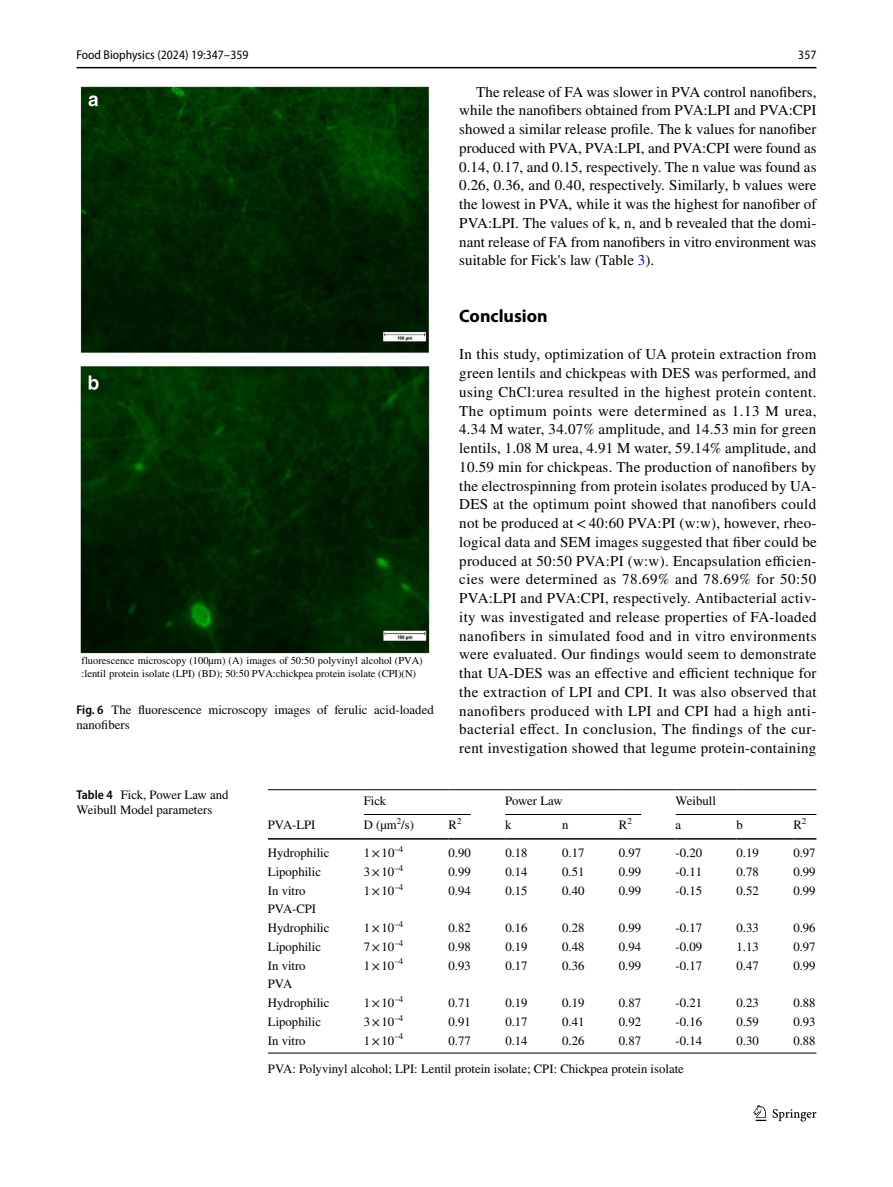
<style>
.page{position:relative;width:893px;height:1187px;background:#fff}
.page>*{position:absolute;margin:0;border:0;box-sizing:border-box;transform-origin:0 0}
.t1{font:700 18px "Myriad Pro";color:#000}
.t2{font:15px/18.8px "STIX";letter-spacing:.005em;color:#000;text-align:justify}
.t3{font:12.75px/15px "STIX";color:#000}
.t4{font:semi-condensed 12.75px "Myriad Pro";color:#000}
.t5{font:10.5px/12.6px "Times Roman 6";color:#000}
.s1{color:#00f}
.s2{font-family:"Myriad Pro";font-weight:600;font-stretch:semi-condensed}
</style>
<div class="page">
<hr style="left:77px;top:67px;width:739px;height:1px;background:#000">
<svg style="left:753px;top:1105px;width:13px;height:15px"></svg>
<svg style="left:773px;top:1109px;width:43px;height:12px"></svg>
<img style="left:81px;top:87px;width:348px;height:566px">
<hr style="left:268px;top:789px;width:96px;height:1px;background:#000">
<hr style="left:364px;top:789px;width:84px;height:1px;background:#000">
<hr style="left:448px;top:789px;width:57px;height:1px;background:#000">
<hr style="left:505px;top:789px;width:57px;height:1px;background:#000">
<hr style="left:562px;top:789px;width:57px;height:1px;background:#000">
<hr style="left:619px;top:789px;width:57px;height:1px;background:#000">
<hr style="left:676px;top:789px;width:61px;height:1px;background:#000">
<hr style="left:737px;top:789px;width:56px;height:1px;background:#000">
<svg style="left:793px;top:789px;width:23px;height:1px"></svg>
<hr style="left:268px;top:838px;width:96px;height:1px;background:#000">
<hr style="left:364px;top:838px;width:84px;height:1px;background:#000">
<hr style="left:448px;top:838px;width:57px;height:1px;background:#000">
<hr style="left:505px;top:838px;width:57px;height:1px;background:#000">
<hr style="left:562px;top:838px;width:57px;height:1px;background:#000">
<hr style="left:619px;top:838px;width:57px;height:1px;background:#000">
<hr style="left:676px;top:838px;width:61px;height:1px;background:#000">
<hr style="left:737px;top:838px;width:56px;height:1px;background:#000">
<svg style="left:793px;top:838px;width:23px;height:1px"></svg>
<hr style="left:268px;top:1052px;width:96px;height:1px;background:#000">
<hr style="left:364px;top:1052px;width:84px;height:1px;background:#000">
<hr style="left:448px;top:1052px;width:57px;height:1px;background:#000">
<hr style="left:505px;top:1052px;width:57px;height:1px;background:#000">
<hr style="left:562px;top:1052px;width:57px;height:1px;background:#000">
<hr style="left:619px;top:1052px;width:57px;height:1px;background:#000">
<hr style="left:676px;top:1052px;width:61px;height:1px;background:#000">
<hr style="left:737px;top:1052px;width:56px;height:1px;background:#000">
<svg style="left:793px;top:1052px;width:23px;height:1px"></svg>
<hr style="left:364px;top:814px;width:107px;height:1px;background:#000">
<hr style="left:505px;top:814px;width:136px;height:1px;background:#000">
<hr style="left:676px;top:814px;width:140px;height:1px;background:#000">
<p class="t4" style="left:77px;top:48px;width:173px">Food Biophysics (2024) 19:347–359</p>
<p class="t4" style="left:798px;top:48px;width:20px">357</p>
<p class="t2" style="left:459px;top:83px;width:359px;text-indent:17px">The release of FA was slower in PVA control nanofibers, while the nanofibers obtained from PVA:LPI and PVA:CPI showed a similar release profile. The k values for nanofiber produced with PVA, PVA:LPI, and PVA:CPI were found as 0.14, 0.17, and 0.15, respectively. The n value was found as 0.26, 0.36, and 0.40, respectively. Similarly, b values were the lowest in PVA, while it was the highest for nanofiber of PVA:LPI. The values of k, n, and b revealed that the domi&shy;nant release of FA from nanofibers in vitro environment was suitable for Fick's law (Table <span class="s1">3</span>).</p>
<p class="t5" style="left:82px;top:654px;width:343px">fluorescence microscopy (100µm) (A) images of 50:50 polyvinyl alcohol (PVA) :lentil protein isolate (LPI) (BD); 50:50 PVA:chickpea protein isolate (CPI)(N)</p>
<p class="t3" style="left:77px;top:703px;width:359px"><span class="s2">Fig. 6</span> The fluorescence microscopy images of ferulic acid-loaded nanofibers</p>
<p class="t1" style="left:459px;top:304px;width:90px">Conclusion</p>
<p class="t2" style="left:459px;top:346px;width:359px">In this study, optimization of UA protein extraction from green lentils and chickpeas with DES was performed, and using ChCl:urea resulted in the highest protein content.<br>The optimum points were determined as 1.13 M urea, 4.34 M water, 34.07% amplitude, and 14.53 min for green lentils, 1.08 M urea, 4.91 M water, 59.14% amplitude, and 10.59 min for chickpeas. The production of nanofibers by the electrospinning from protein isolates produced by UA-DES at the optimum point showed that nanofibers could not be produced at&lt;40:60 PVA:PI (w:w), however, rheo&shy;logical data and SEM images suggested that fiber could be produced at 50:50 PVA:PI (w:w). Encapsulation efficien&shy;cies were determined as 78.69% and 78.69% for 50:50<br>PVA:LPI and PVA:CPI, respectively. Antibacterial activ&shy;ity was investigated and release properties of FA-loaded nanofibers in simulated food and in vitro environments were evaluated. Our findings would seem to demonstrate that UA-DES was an effective and efficient technique for the extraction of LPI and CPI. It was also observed that nanofibers produced with LPI and CPI had a high anti&shy;bacterial effect. In conclusion, The findings of the cur&shy;rent investigation showed that legume protein-containing</p>
<p class="t3" style="left:77px;top:787px;width:153px"><span class="s2">Table 4</span> Fick, Power Law and<br>Weibull Model parameters</p>
<p class="t3" style="left:364px;top:793px;width:24px">Fick</p>
<p class="t3" style="left:505px;top:793px;width:59px">Power Law</p>
<p class="t3" style="left:676px;top:793px;width:42px">Weibull</p>
<p class="t3" style="left:268px;top:818px;width:49px">PVA-LPI</p>
<p class="t3" style="left:364px;top:818px;width:52px">D (µm<sup>2</sup>/s)</p>
<p class="t3" style="left:448px;top:818px;width:14px">R<sup>2</sup></p>
<p class="t3" style="left:505px;top:818px;width:8px">k</p>
<p class="t3" style="left:562px;top:818px;width:8px">n</p>
<p class="t3" style="left:619px;top:818px;width:14px">R<sup>2</sup></p>
<p class="t3" style="left:676px;top:818px;width:7px">a</p>
<p class="t3" style="left:737px;top:818px;width:8px">b</p>
<p class="t3" style="left:793px;top:818px;width:14px">R<sup>2</sup></p>
<p class="t3" style="left:268px;top:846px;width:63px">Hydrophilic</p>
<p class="t3" style="left:364px;top:846px;width:41px">1× -10<sup>–4</sup></p>
<p class="t3" style="left:449px;top:846px;width:24px">0.90</p>
<p class="t3" style="left:505px;top:846px;width:24px">0.18</p>
<p class="t3" style="left:562px;top:846px;width:24px">0.17</p>
<p class="t3" style="left:619px;top:846px;width:24px">0.97</p>
<p class="t3" style="left:676px;top:846px;width:28px">-0.20</p>
<p class="t3" style="left:737px;top:846px;width:24px">0.19</p>
<p class="t3" style="left:793px;top:846px;width:24px">0.97</p>
<p class="t3" style="left:268px;top:865px;width:55px">Lipophilic</p>
<p class="t3" style="left:364px;top:865px;width:41px">3× -10<sup>–4</sup></p>
<p class="t3" style="left:449px;top:865px;width:24px">0.99</p>
<p class="t3" style="left:505px;top:865px;width:24px">0.14</p>
<p class="t3" style="left:562px;top:865px;width:24px">0.51</p>
<p class="t3" style="left:619px;top:865px;width:24px">0.99</p>
<p class="t3" style="left:676px;top:865px;width:28px">-0.11</p>
<p class="t3" style="left:737px;top:865px;width:24px">0.78</p>
<p class="t3" style="left:793px;top:865px;width:24px">0.99</p>
<p class="t3" style="left:268px;top:883px;width:39px">In vitro</p>
<p class="t3" style="left:364px;top:883px;width:41px">1× -10<sup>–4</sup></p>
<p class="t3" style="left:449px;top:883px;width:24px">0.94</p>
<p class="t3" style="left:505px;top:883px;width:24px">0.15</p>
<p class="t3" style="left:562px;top:883px;width:24px">0.40</p>
<p class="t3" style="left:619px;top:883px;width:24px">0.99</p>
<p class="t3" style="left:676px;top:883px;width:28px">-0.15</p>
<p class="t3" style="left:737px;top:883px;width:24px">0.52</p>
<p class="t3" style="left:793px;top:883px;width:24px">0.99</p>
<p class="t3" style="left:268px;top:900px;width:63px;line-height:18.8px">PVA-CPI<br>Hydrophilic</p>
<p class="t3" style="left:364px;top:921px;width:41px">1× -10<sup>–4</sup></p>
<p class="t3" style="left:449px;top:921px;width:24px">0.82</p>
<p class="t3" style="left:505px;top:921px;width:24px">0.16</p>
<p class="t3" style="left:562px;top:921px;width:24px">0.28</p>
<p class="t3" style="left:619px;top:921px;width:24px">0.99</p>
<p class="t3" style="left:676px;top:921px;width:28px">-0.17</p>
<p class="t3" style="left:737px;top:921px;width:24px">0.33</p>
<p class="t3" style="left:793px;top:921px;width:24px">0.96</p>
<p class="t3" style="left:268px;top:939px;width:55px">Lipophilic</p>
<p class="t3" style="left:364px;top:939px;width:41px">7× -10<sup>–4</sup></p>
<p class="t3" style="left:449px;top:939px;width:24px">0.98</p>
<p class="t3" style="left:505px;top:939px;width:24px">0.19</p>
<p class="t3" style="left:562px;top:939px;width:24px">0.48</p>
<p class="t3" style="left:619px;top:939px;width:24px">0.94</p>
<p class="t3" style="left:676px;top:939px;width:28px">-0.09</p>
<p class="t3" style="left:737px;top:939px;width:24px">1.13</p>
<p class="t3" style="left:793px;top:939px;width:24px">0.97</p>
<p class="t3" style="left:268px;top:958px;width:39px">In vitro</p>
<p class="t3" style="left:364px;top:958px;width:41px">1× -10<sup>–4</sup></p>
<p class="t3" style="left:449px;top:958px;width:24px">0.93</p>
<p class="t3" style="left:505px;top:958px;width:24px">0.17</p>
<p class="t3" style="left:562px;top:958px;width:24px">0.36</p>
<p class="t3" style="left:619px;top:958px;width:24px">0.99</p>
<p class="t3" style="left:676px;top:958px;width:28px">-0.17</p>
<p class="t3" style="left:737px;top:958px;width:24px">0.47</p>
<p class="t3" style="left:793px;top:958px;width:24px">0.99</p>
<p class="t3" style="left:268px;top:975px;width:63px;line-height:18.8px">PVA<br>Hydrophilic</p>
<p class="t3" style="left:364px;top:996px;width:41px">1× -10<sup>–4</sup></p>
<p class="t3" style="left:449px;top:995px;width:24px">0.71</p>
<p class="t3" style="left:505px;top:995px;width:24px">0.19</p>
<p class="t3" style="left:562px;top:995px;width:24px">0.19</p>
<p class="t3" style="left:619px;top:995px;width:24px">0.87</p>
<p class="t3" style="left:676px;top:995px;width:28px">-0.21</p>
<p class="t3" style="left:737px;top:995px;width:24px">0.23</p>
<p class="t3" style="left:793px;top:995px;width:24px">0.88</p>
<p class="t3" style="left:268px;top:1014px;width:55px">Lipophilic</p>
<p class="t3" style="left:364px;top:1014px;width:41px">3× -10<sup>–4</sup></p>
<p class="t3" style="left:449px;top:1014px;width:24px">0.91</p>
<p class="t3" style="left:505px;top:1014px;width:24px">0.17</p>
<p class="t3" style="left:562px;top:1014px;width:24px">0.41</p>
<p class="t3" style="left:619px;top:1014px;width:24px">0.92</p>
<p class="t3" style="left:676px;top:1014px;width:28px">-0.16</p>
<p class="t3" style="left:737px;top:1014px;width:24px">0.59</p>
<p class="t3" style="left:793px;top:1014px;width:24px">0.93</p>
<p class="t3" style="left:268px;top:1033px;width:39px">In vitro</p>
<p class="t3" style="left:364px;top:1033px;width:41px">1× -10<sup>–4</sup></p>
<p class="t3" style="left:449px;top:1033px;width:24px">0.77</p>
<p class="t3" style="left:505px;top:1033px;width:24px">0.14</p>
<p class="t3" style="left:562px;top:1033px;width:24px">0.26</p>
<p class="t3" style="left:619px;top:1033px;width:24px">0.87</p>
<p class="t3" style="left:676px;top:1033px;width:28px">-0.14</p>
<p class="t3" style="left:737px;top:1033px;width:24px">0.30</p>
<p class="t3" style="left:793px;top:1033px;width:24px">0.88</p>
<p class="t3" style="left:268px;top:1062px;width:417px">PVA: Polyvinyl alcohol; LPI: Lentil protein isolate; CPI: Chickpea protein isolate</p>
</div>
